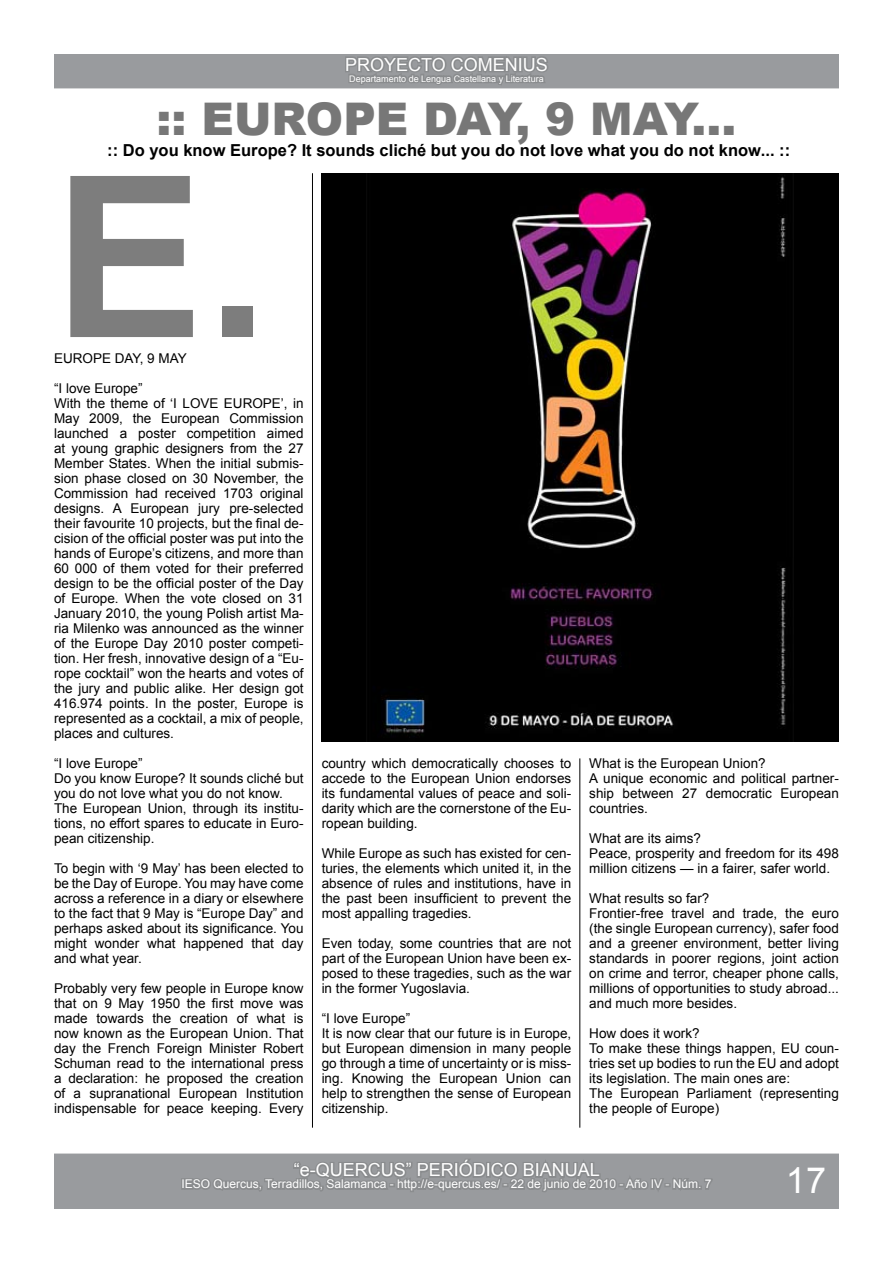
<style>
.page{position:relative;width:893px;height:1263px;background:#fff}
.page>*{position:absolute;margin:0;border:0;box-sizing:border-box;transform-origin:0 0}
.t1{font:700 225px "Arial";color:#7d7d7d}
.t2{font:900 45px "Arial";color:#777}
.t3{font:36px "Arial";color:#fff}
.t4{font:18px "Arial";color:#fff}
.t5{font:700 16.5px "Arial";color:#000}
.t6{font:13.5px/15px "Arial";color:#000}
.t7{font:12px "Arial";color:#fff}
.t8{font:9px "Arial";color:#fff}
</style>
<div class="page">
<hr style="left:580px;top:758px;width:1px;height:370px;background:#000">
<div style="left:54px;top:54px;width:785px;height:34px;background:#999b9e"></div>
<svg style="left:343px;top:54px;width:208px;height:35px"></svg>
<div style="left:54px;top:1153px;width:785px;height:56px;background:#999b9e"></div>
<div style="left:181px;top:1178px;width:4px;height:12px;border:3px solid #8a8c8e"></div>
<svg style="left:183px;top:1153px;width:531px;height:39px"></svg>
<hr style="left:312px;top:173px;width:1px;height:955px;background:#000">
<img style="left:322px;top:173px;width:517px;height:568px">
<h3 class="t4" style="left:345px;top:53px;width:204px">PROYECTO COMENIUS</h3>
<p class="t8" style="left:349px;top:73px;width:196px">Departamento de Lengua Castellana y Literatura</p>
<h2 class="t2" style="left:157px;top:87px;width:581px">:: EUROPE DAY, 9 MAY...</h2>
<p class="t5" style="left:107px;top:140px;width:684px">:: Do you know Europe? It sounds cliché but you do not love what you do not know... ::</p>
<h1 class="t1" style="left:54px;top:110px;width:216px">E.</h1>
<p class="t6" style="left:54px;top:351px;width:134px">EUROPE DAY, 9 MAY</p>
<p class="t6" style="left:54px;top:381px;width:251px">“I love Europe”<br>With the theme of ‘I LOVE EUROPE’, in May 2009, the European Commission launched a poster competition aimed at young graphic designers from the 27<br>Member States. When the initial submis&shy;sion phase closed on 30 November, the Commission had received 1703 original designs. A European jury pre-selected their favourite 10 projects, but the final de&shy;cision of the official poster was put into the hands of Europe’s citizens, and more than 60 000 of them voted for their preferred design to be the official poster of the Day of Europe. When the vote closed on 31<br>January 2010, the young Polish artist Ma&shy;ria Milenko was announced as the winner of the Europe Day 2010 poster competi&shy;tion. Her fresh, innovative design of a “Eu&shy;rope cocktail” won the hearts and votes of the jury and public alike. Her design got 416.974 points. In the poster, Europe is represented as a cocktail, a mix of people, places and cultures.</p>
<p class="t6" style="left:54px;top:756px;width:251px">“I love Europe”<br>Do you know Europe? It sounds cliché but you do not love what you do not know.<br>The European Union, through its institu&shy;tions, no effort spares to educate in Euro&shy;pean citizenship.</p>
<p class="t6" style="left:54px;top:861px;width:251px;text-align:justify">To begin with ‘9 May’ has been elected to be the Day of Europe. You may have come across a reference in a diary or elsewhere to the fact that 9 May is “Europe Day” and perhaps asked about its significance. You might wonder what happened that day and what year.</p>
<p class="t6" style="left:54px;top:981px;width:251px;text-align:justify">Probably very few people in Europe know that on 9 May 1950 the first move was made towards the creation of what is now known as the European Union. That day the French Foreign Minister Robert Schuman read to the international press a declaration: he proposed the creation of a supranational European Institution indispensable for peace keeping. Every</p>
<p class="t6" style="left:322px;top:756px;width:251px;text-align:justify">country which democratically chooses to accede to the European Union endorses its fundamental values of peace and soli&shy;darity which are the cornerstone of the Eu&shy;ropean building.</p>
<p class="t6" style="left:322px;top:846px;width:251px;text-align:justify">While Europe as such has existed for cen&shy;turies, the elements which united it, in the absence of rules and institutions, have in the past been insufficient to prevent the most appalling tragedies.</p>
<p class="t6" style="left:322px;top:936px;width:251px;text-align:justify">Even today, some countries that are not part of the European Union have been ex&shy;posed to these tragedies, such as the war in the former Yugoslavia.</p>
<p class="t6" style="left:322px;top:1011px;width:251px">“I love Europe”<br>It is now clear that our future is in Europe, but European dimension in many people go through a time of uncertainty or is miss&shy;ing. Knowing the European Union can help to strengthen the sense of European citizenship.</p>
<p class="t6" style="left:589px;top:756px;width:251px">What is the European Union?<br>A unique economic and political partner&shy;ship between 27 democratic European countries.</p>
<p class="t6" style="left:589px;top:831px;width:251px">What are its aims?<br>Peace, prosperity and freedom for its 498 million citizens — in a fairer, safer world.</p>
<p class="t6" style="left:589px;top:891px;width:251px">What results so far?<br>Frontier-free travel and trade, the euro (the single European currency), safer food and a greener environment, better living standards in poorer regions, joint action on crime and terror, cheaper phone calls, millions of opportunities to study abroad... and much more besides.</p>
<p class="t6" style="left:589px;top:1026px;width:251px">How does it work?<br>To make these things happen, EU coun&shy;tries set up bodies to run the EU and adopt its legislation. The main ones are:<br>The European Parliament (representing the people of Europe)</p>
<h3 class="t4" style="left:294px;top:1158px;width:308px">“e-QUERCUS” PERIÓDICO BIANUAL</h3>
<p class="t7" style="left:181px;top:1176px;width:532px">IESO Quercus, Terradillos, Salamanca - http://e-quercus.es/ - 22 de junio de 2010 - Año IV - Núm. 7</p>
<h3 class="t3" style="left:786px;top:1157px;width:42px">17</h3>
</div>
